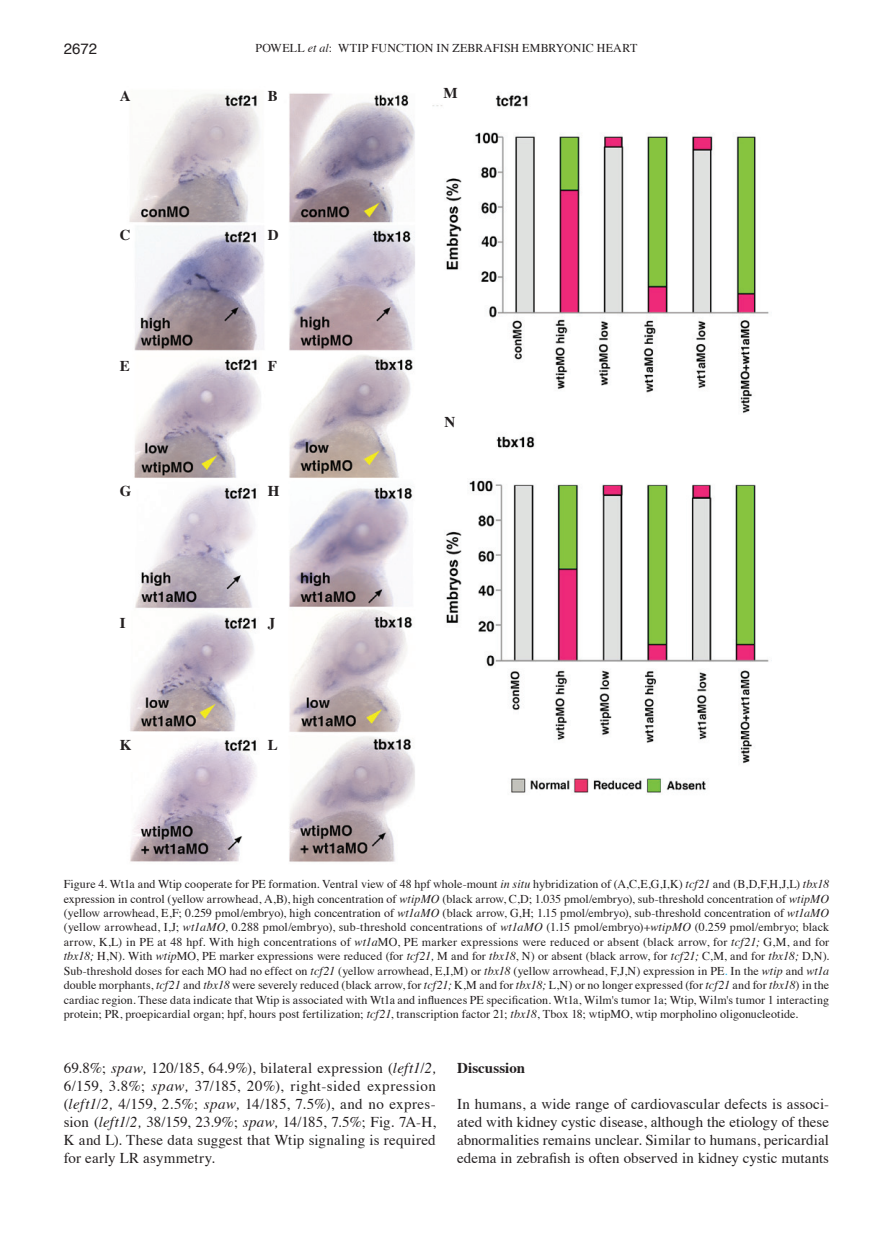
<style>
.page{position:relative;width:893px;height:1234px;background:#fff}
.page>*{position:absolute;margin:0;border:0;box-sizing:border-box;transform-origin:0 0}
.Body_with_subheading{font:15px/18px "Times";letter-spacing:.01em;color:#231f20;text-align:justify}
.Body_no_indent{font:15px/18px "Times";color:#231f20;text-align:justify}
.Section_heading{font:700 15px "Times";letter-spacing:.005em;color:#231f20}
.t1{font:15px "Helvetica";color:#231f20}
.Figure_legend{font:12px/14.4px "Times";letter-spacing:.01em;color:#231f20;text-align:justify}
.s1{font-style:italic}
.s2{color:#00aeef}
</style>
<div class="page">
<img style="left:129px;top:93px;width:643px;height:769px">
<p class="t1" style="left:64px;top:37px;width:35px">2672</p>
<p class="Figure_legend" style="left:255px;top:39px;width:384px">POWELL <span class="s1">et al</span>: WTIP FUNCTION IN ZEBRAFISH EMBRYONIC HEART</p>
<p class="Section_heading" style="left:120px;top:81px;width:12px">A</p>
<p class="Section_heading" style="left:268px;top:81px;width:12px">B</p>
<p class="Section_heading" style="left:120px;top:220px;width:12px">C</p>
<p class="Section_heading" style="left:268px;top:220px;width:12px">D</p>
<p class="Section_heading" style="left:120px;top:351px;width:12px">E</p>
<p class="Section_heading" style="left:268px;top:351px;width:11px">F</p>
<p class="Section_heading" style="left:120px;top:477px;width:13px">G</p>
<p class="Section_heading" style="left:268px;top:477px;width:13px">H</p>
<p class="Section_heading" style="left:120px;top:608px;width:7px">I</p>
<p class="Section_heading" style="left:268px;top:608px;width:9px">J</p>
<p class="Section_heading" style="left:120px;top:730px;width:13px">K</p>
<p class="Section_heading" style="left:268px;top:730px;width:12px">L</p>
<p class="Section_heading" style="left:443px;top:78px;width:16px">M</p>
<p class="Section_heading" style="left:444px;top:407px;width:12px">N</p>
<p class="Figure_legend" style="left:64px;top:875px;width:767px">Figure 4. Wt1a and Wtip cooperate for PE formation. Ventral view of 48 hpf whole‑mount <span class="s1">in situ</span> hybridization of (A,C,E,G,I,K) <span class="s1">tcf21</span> and (B,D,F,H,J,L) <span class="s1">tbx18 </span>expression in control (yellow arrowhead, A,B), high concentration of <span class="s1">wtipMO</span> (black arrow, C,D; 1.035 pmol/embryo), sub‑threshold concentration of <span class="s1">wtipMO </span>(yellow arrowhead, E,F; 0.259 pmol/embryo), high concentration of <span class="s1">wt1aMO</span> (black arrow, G,H; 1.15 pmol/embryo), sub‑threshold concentration of <span class="s1">wt1aMO </span>(yellow arrowhead, I,J; <span class="s1">wt1aMO</span>, 0.288 pmol/embryo), sub‑threshold concentrations of <span class="s1">wt1aMO</span> (1.15 pmol/embryo)+<span class="s1">wtipMO</span> (0.259 pmol/embryo; black arrow, K,L) in PE at 48 hpf. With high concentrations of <span class="s1">wt1a</span>MO, PE marker expressions were reduced or absent (black arrow, for <span class="s1">tcf21;</span> G,M, and for <span class="s1">tbx18;</span> H,N). With <span class="s1">wtip</span>MO, PE marker expressions were reduced (for <span class="s1">tcf21,</span> M and for <span class="s1">tbx18</span>, N) or absent (black arrow, for <span class="s1">tcf21;</span> C,M, and for <span class="s1">tbx18;</span> D,N).<br>Sub‑threshold doses for each MO had no effect on <span class="s1">tcf21</span> (yellow arrowhead, E,I,M) or <span class="s1">tbx18</span> (yellow arrowhead, F,J,N) expression in PE<span class="s2">.</span> In the <span class="s1">wtip</span> and <span class="s1">wt1a </span>double morphants, <span class="s1">tcf21</span> and <span class="s1">tbx18</span> were severely reduced (black arrow, for <span class="s1">tcf21;</span> K,M and for <span class="s1">tbx18;</span> L,N) or no longer expressed (for <span class="s1">tcf21</span> and for <span class="s1">tbx18</span>) in the cardiac region. These data indicate that Wtip is associated with Wt1a and influences PE specification. Wt1a, Wilm's tumor 1a; Wtip, Wilm's tumor 1 interacting protein; PR, proepicardial organ; hpf, hours post fertilization; <span class="s1">tcf21</span>, transcription factor 21; <span class="s1">tbx18</span>, Tbox 18; wtipMO, wtip morpholino oligonucleotide.</p>
<p class="Body_with_subheading" style="left:64px;top:1057px;width:374px">69.8%; <span class="s1">spaw,</span> 120/185, 64.9%), bilateral expression (<span class="s1">left1</span>/<span class="s1">2, </span>6/159, 3.8%; <span class="s1">spaw,</span> 37/185, 20%), right‑sided expression (<span class="s1">left1</span>/<span class="s1">2,</span> 4/159, 2.5%; <span class="s1">spaw,</span> 14/185, 7.5%), and no expres&shy;sion (<span class="s1">left1</span>/<span class="s1">2,</span> 38/159, 23.9%; <span class="s1">spaw,</span> 14/185, 7.5%; Fig. 7A‑H, K and L). These data suggest that Wtip signaling is required for early LR asymmetry.</p>
<p class="Section_heading" style="left:457px;top:1052px;width:70px">Discussion</p>
<p class="Body_no_indent" style="left:457px;top:1093px;width:374px">In humans, a wide range of cardiovascular defects is associ&shy;ated with kidney cystic disease, although the etiology of these abnormalities remains unclear. Similar to humans, pericardial edema in zebrafish is often observed in kidney cystic mutants</p>
</div>
